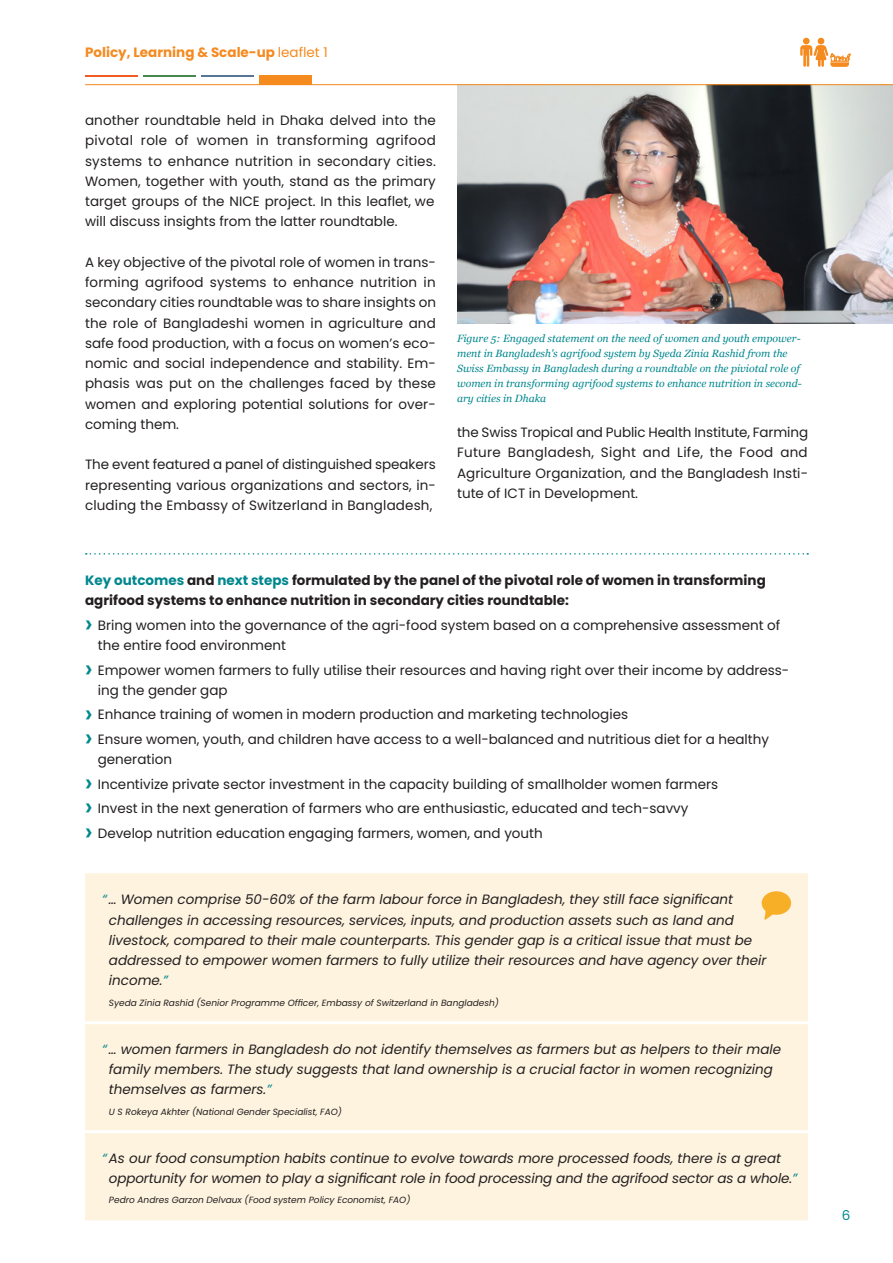
<style>
.page{position:relative;width:893px;height:1263px;background:#fff}
.page>*{position:absolute;margin:0;border:0;box-sizing:border-box;transform-origin:0 0}
.t1{font:13.5px/20.2px "Poppins";color:#231f20;text-align:justify}
.t2{font:italic 13.5px/20.2px "Poppins";color:#231f20}
.t3{font:700 13.5px/20.2px "Poppins";color:#231f20}
.t4{font:700 13.5px "Poppins";color:#f58a1f}
.t5{font:13.5px "Poppins";color:#00878e}
.t6{font:italic 10.5px/15px "Georgia";color:#00878e}
.t7{font:italic 9px "Poppins";color:#231f20}
.s1{font-weight:400}
.s2{color:#00878e}
.s3{font-weight:700;font-size:20.25px;color:#00878e}
</style>
<div class="page">
<img style="left:457px;top:85px;width:436px;height:238px">
<div style="left:85px;top:873px;width:723px;height:347px;background:#fef3df"></div>
<hr style="left:85px;top:1021px;width:723px;height:3px;background:#fff">
<hr style="left:85px;top:1130px;width:723px;height:3px;background:#fff">
<svg style="left:762px;top:891px;width:29px;height:29px"></svg>
<svg style="left:86px;top:553px;width:722px;height:2px"></svg>
<hr style="left:85px;top:84px;width:808px;height:1px;background:#f58a1f">
<hr style="left:85px;top:75px;width:53px;height:2px;background:#f05c21">
<hr style="left:143px;top:75px;width:53px;height:2px;background:#4a874f">
<hr style="left:201px;top:75px;width:53px;height:2px;background:#577596">
<div style="left:259px;top:75px;width:53px;height:10px;background:#f58a1f"></div>
<svg style="left:800px;top:38px;width:50px;height:29px"></svg>
<p class="t4" style="left:85px;top:44px;width:244px">Policy, Learning &amp; Scale-up <span class="s1">leaflet 1</span></p>
<p class="t1" style="left:85px;top:110px;width:352px">another roundtable held in Dhaka delved into the pivotal role of women in transforming agrifood systems to enhance nutrition in secondary cities.<br>Women, together with youth, stand as the primary target groups of the NICE project. In this leaflet, we will discuss insights from the latter roundtable.</p>
<p class="t1" style="left:85px;top:252px;width:352px">A key objective of the pivotal role of women in trans&shy;forming agrifood systems to enhance nutrition in secondary cities roundtable was to share insights on the role of Bangladeshi women in agriculture and safe food production, with a focus on women’s eco&shy;nomic and social independence and stability. Em&shy;phasis was put on the challenges faced by these women and exploring potential solutions for over&shy;coming them.</p>
<p class="t1" style="left:85px;top:455px;width:352px">The event featured a panel of distinguished speakers representing various organizations and sectors, in&shy;cluding the Embassy of Switzerland in Bangladesh,</p>
<p class="t6" style="left:457px;top:330px;width:346px">Figure 5: Engaged statement on the need of women and youth empower&shy;ment in Bangladesh's agrifood system by Syeda Zinia Rashid from the Swiss Embassy in Bangladesh during a roundtable on the piviotal role of women in transforming agrifood systems to enhance nutrition in second&shy;ary cities in Dhaka</p>
<p class="t1" style="left:457px;top:422px;width:352px">the Swiss Tropical and Public Health Institute, Farming Future Bangladesh, Sight and Life, the Food and Agriculture Organization, and the Bangladesh Insti&shy;tute of ICT in Development.</p>
<p class="t3" style="left:85px;top:570px;width:682px"><span class="s2">Key outcomes</span> and <span class="s2">next steps</span> formulated by the panel of the pivotal role of women in transforming agrifood systems to enhance nutrition in secondary cities roundtable:</p>
<p class="t1" style="left:98px;top:615px;width:684px;text-indent:-13px"><span class="s3">&gt;</span> Bring women into the governance of the agri-food system based on a comprehensive assessment of the entire food environment</p>
<p class="t1" style="left:98px;top:660px;width:693px;text-indent:-13px"><span class="s3">&gt;</span> Empower women farmers to fully utilise their resources and having right over their income by address&shy;ing the gender gap</p>
<p class="t1" style="left:85px;top:702px;width:685px;line-height:24.5px"><span class="s3">&gt;</span> Enhance training of women in modern production and marketing technologies<br><span class="s3">&gt;</span> Ensure women, youth, and children have access to a well-balanced and nutritious diet for a healthy</p>
<p class="t1" style="left:85px;top:747px;width:635px;line-height:24.5px;text-align:left;text-indent:13px">generation<br><span class="s3">&gt;</span> Incentivize private sector investment in the capacity building of smallholder women farmers <span class="s3">&gt;</span> Invest in the next generation of farmers who are enthusiastic, educated and tech-savvy<br><span class="s3">&gt;</span> Develop nutrition education engaging farmers, women, and youth</p>
<p class="t2" style="left:109px;top:890px;width:659px;text-indent:-7px"><span class="s2">“</span> … Women comprise 50-60% of the farm labour force in Bangladesh, they still face significant challenges in accessing resources, services, inputs, and production assets such as land and livestock, compared to their male counterparts. This gender gap is a critical issue that must be addressed to empower women farmers to fully utilize their resources and have agency over their income.<span class="s2">”</span></p>
<p class="t7" style="left:109px;top:997px;width:392px">Syeda Zinia Rashid (Senior Programme Officer, Embassy of Switzerland in Bangladesh)</p>
<p class="t2" style="left:109px;top:1039px;width:674px;text-indent:-7px"><span class="s2">“</span> … women farmers in Bangladesh do not identify themselves as farmers but as helpers to their male family members. The study suggests that land ownership is a crucial factor in women recognizing themselves as farmers.<span class="s2">”</span></p>
<p class="t7" style="left:109px;top:1106px;width:235px">U S Rokeya Akhter (National Gender Specialist, FAO)</p>
<p class="t2" style="left:109px;top:1148px;width:690px;text-indent:-7px"><span class="s2">“</span> As our food consumption habits continue to evolve towards more processed foods, there is a great opportunity for women to play a significant role in food processing and the agrifood sector as a whole.<span class="s2">”</span></p>
<p class="t7" style="left:109px;top:1195px;width:303px">Pedro Andres Garzon Delvaux (Food system Policy Economist, FAO)</p>
<p class="t5" style="left:842px;top:1208px;width:10px">6</p>
</div>
